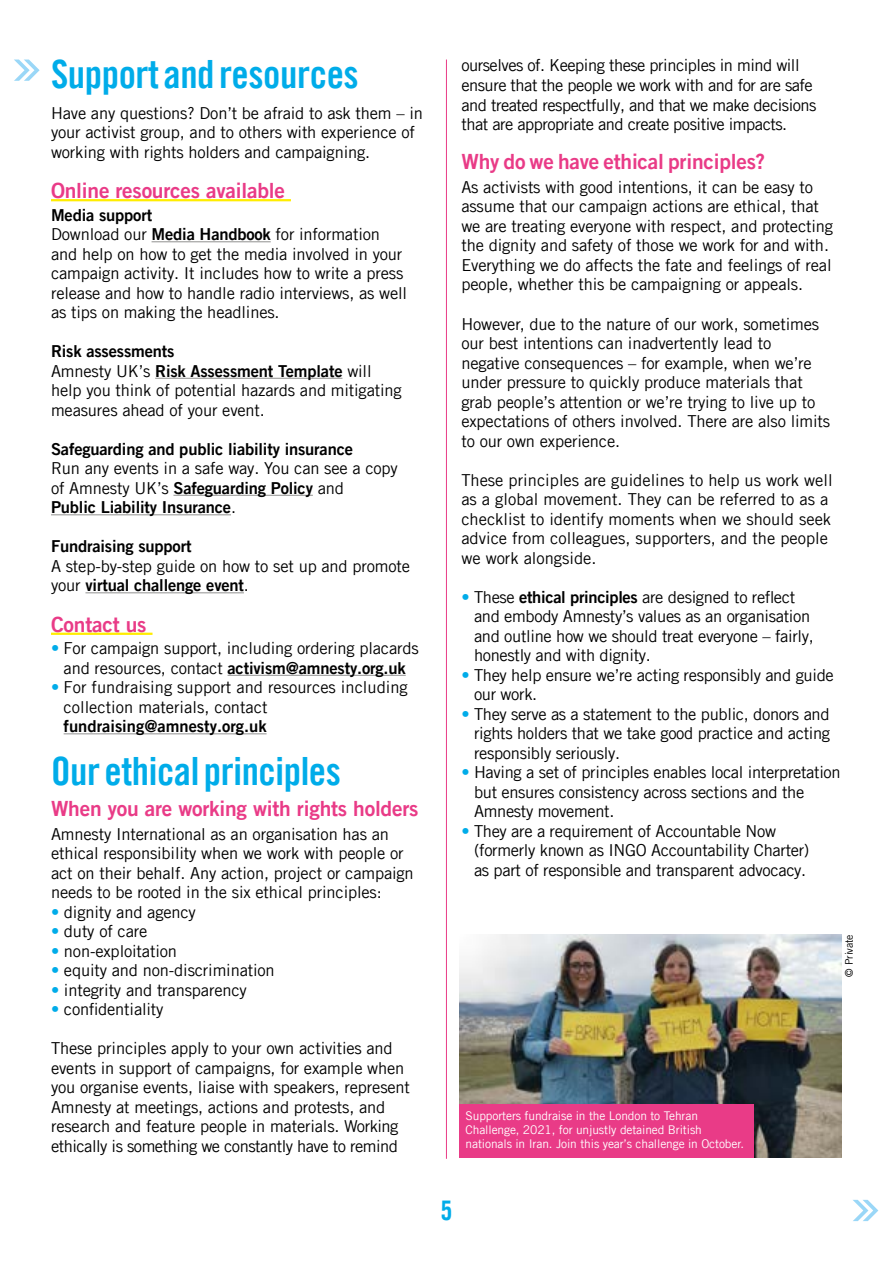
<style>
.page{position:relative;width:893px;height:1263px;background:#fff}
.page>*{position:absolute;margin:0;border:0;box-sizing:border-box;transform-origin:0 0}
.t1{font:39px "Amnesty Trade Gothic Bd Cn 20";letter-spacing:-.01em;color:#00ace9}
.t2{font:27px "Amnesty Trade Gothic Bd Cn 20";color:#00ace9}
.t3{font:21px "Amnesty Trade Gothic Bd 2";letter-spacing:-.01em;color:#e93b87}
.t4{font:16.5px/19.5px "Amnesty Trade Gothic";letter-spacing:-.01em;color:#000}
.t5{font:16.5px/19.5px "Amnesty Trade Gothic Bd 2";letter-spacing:-.01em;color:#000}
.t6{font:16.5px/19.5px "Amnesty Trade Gothic";letter-spacing:-.03em;color:#000}
.t7{font:12px/14.2px "Amnesty Trade Gothic";letter-spacing:-.01em;color:#fff}
.t8{font:10.5px "Amnesty Trade Gothic";letter-spacing:-.01em;color:#000}
.s1{font-family:"Amnesty Trade Gothic Bd 2"}
.s2{font-family:"Amnesty Trade Gothic"}
.s3{color:#00ace9}
</style>
<div class="page">
<svg style="left:14px;top:60px;width:26px;height:21px"></svg>
<svg style="left:853px;top:1200px;width:25px;height:21px"></svg>
<hr style="left:51px;top:199px;width:240px;height:2px;background:#ffed00">
<hr style="left:152px;top:241px;width:119px;height:1px;background:#9d9d9c">
<hr style="left:155px;top:378px;width:187px;height:1px;background:#9d9d9c">
<hr style="left:173px;top:495px;width:140px;height:1px;background:#9d9d9c">
<hr style="left:51px;top:514px;width:180px;height:1px;background:#9d9d9c">
<hr style="left:85px;top:592px;width:159px;height:1px;background:#9d9d9c">
<hr style="left:51px;top:633px;width:102px;height:2px;background:#ffed00">
<hr style="left:228px;top:675px;width:178px;height:1px;background:#9d9d9c">
<hr style="left:64px;top:733px;width:203px;height:1px;background:#9d9d9c">
<hr style="left:446px;top:60px;width:1px;height:1099px;background:#e93b87">
<img style="left:459px;top:934px;width:383px;height:224px">
<div style="left:459px;top:1104px;width:294px;height:54px;background:#e93b87"></div>
<h1 class="t1" style="left:51px;top:50px;width:309px">Support and resources</h1>
<p class="t4" style="left:51px;top:103px;width:373px">Have any questions? Don’t be afraid to ask them – in your activist group, and to others with experience of working with rights holders and campaigning.</p>
<p class="t3" style="left:51px;top:178px;width:235px">Online resources available</p>
<p class="t5" style="left:51px;top:205px;width:103px">Media support</p>
<p class="t4" style="left:51px;top:224px;width:358px">Download our <span class="s1">Media Handbook</span> for information and help on how to get the media involved in your campaign activity. It includes how to write a press release and how to handle radio interviews, as well as tips on making the headlines.</p>
<p class="t5" style="left:51px;top:341px;width:322px">Risk assessments<br><span class="s2">Amnesty UK’s</span> Risk Assessment Template <span class="s2">will</span></p>
<p class="t4" style="left:51px;top:380px;width:352px">help you think of potential hazards and mitigating measures ahead of your event.</p>
<p class="t5" style="left:51px;top:439px;width:304px">Safeguarding and public liability insurance</p>
<p class="t4" style="left:51px;top:458px;width:348px">Run any events in a safe way. You can see a copy</p>
<p class="t5" style="left:51px;top:478px;width:294px"><span class="s2">of Amnesty UK’s</span> Safeguarding Policy <span class="s2">and<br></span>Public Liability Insurance<span class="s2">.</span></p>
<p class="t5" style="left:51px;top:536px;width:142px">Fundraising support</p>
<p class="t4" style="left:51px;top:556px;width:361px">A step-by-step guide on how to set up and promote</p>
<p class="t5" style="left:51px;top:575px;width:199px"><span class="s2">your</span> virtual challenge event<span class="s2">.</span></p>
<p class="t3" style="left:51px;top:611px;width:97px">Contact us</p>
<p class="t4" style="left:51px;top:638px;width:369px"><span class="s3">•</span> For campaign support, including ordering placards</p>
<p class="t5" style="left:64px;top:658px;width:344px"><span class="s2">and resources, contact</span> activism@amnesty.org.uk</p>
<p class="t4" style="left:64px;top:677px;width:346px;text-indent:-13px"><span class="s3">•</span> For fundraising support and resources including collection materials, contact</p>
<p class="t5" style="left:64px;top:716px;width:204px">fundraising@amnesty.org.uk</p>
<h1 class="t1" style="left:51px;top:747px;width:292px">Our ethical principles</h1>
<p class="t3" style="left:51px;top:795px;width:369px">When you are working with rights holders</p>
<p class="t4" style="left:51px;top:824px;width:364px">Amnesty International as an organisation has an ethical responsibility when we work with people or act on their behalf. Any action, project or campaign needs to be rooted in the six ethical principles:</p>
<p class="t4" style="left:51px;top:902px;width:146px"><span class="s3">•</span> dignity and agency</p>
<p class="t4" style="left:51px;top:921px;width:98px"><span class="s3">•</span> duty of care</p>
<p class="t4" style="left:51px;top:941px;width:127px"><span class="s3">•</span> non-exploitation</p>
<p class="t4" style="left:51px;top:960px;width:225px"><span class="s3">•</span> equity and non-discrimination</p>
<p class="t4" style="left:51px;top:980px;width:197px"><span class="s3">•</span> integrity and transparency</p>
<p class="t4" style="left:51px;top:999px;width:114px"><span class="s3">•</span> confidentiality</p>
<p class="t4" style="left:51px;top:1038px;width:361px">These principles apply to your own activities and events in support of campaigns, for example when you organise events, liaise with speakers, represent Amnesty at meetings, actions and protests, and research and feature people in materials. Working ethically is something we constantly have to remind</p>
<p class="t6" style="left:461px;top:56px;width:357px">ourselves of. Keeping these principles in mind will ensure that the people we work with and for are safe and treated respectfully, and that we make decisions that are appropriate and create positive impacts.</p>
<p class="t3" style="left:461px;top:148px;width:305px">Why do we have ethical principles?</p>
<p class="t4" style="left:461px;top:177px;width:373px">As activists with good intentions, it can be easy to assume that our campaign actions are ethical, that we are treating everyone with respect, and protecting the dignity and safety of those we work for and with.<br>Everything we do affects the fate and feelings of real people, whether this be campaigning or appeals.</p>
<p class="t4" style="left:461px;top:314px;width:370px">However, due to the nature of our work, sometimes our best intentions can inadvertently lead to negative consequences – for example, when we’re under pressure to quickly produce materials that grab people’s attention or we’re trying to live up to expectations of others involved. There are also limits to our own experience.</p>
<p class="t4" style="left:461px;top:470px;width:373px">These principles are guidelines to help us work well as a global movement. They can be referred to as a checklist to identify moments when we should seek advice from colleagues, supporters, and the people we work alongside.</p>
<p class="t4" style="left:474px;top:587px;width:341px;text-indent:-13px"><span class="s3">•</span> These <span class="s1">ethical principles</span> are designed to reflect and embody Amnesty’s values as an organisation and outline how we should treat everyone – fairly, honestly and with dignity.</p>
<p class="t4" style="left:474px;top:665px;width:361px;text-indent:-13px"><span class="s3">•</span> They help ensure we’re acting responsibly and guide our work.</p>
<p class="t4" style="left:474px;top:704px;width:358px;text-align:justify;text-indent:-13px"><span class="s3">•</span> They serve as a statement to the public, donors and rights holders that we take good practice and acting responsibly seriously.</p>
<p class="t4" style="left:474px;top:762px;width:368px;text-indent:-13px"><span class="s3">•</span> Having a set of principles enables local interpretation but ensures consistency across sections and the<br>Amnesty movement.</p>
<p class="t4" style="left:474px;top:821px;width:337px;text-indent:-13px"><span class="s3">•</span> They are a requirement of Accountable Now (formerly known as INGO Accountability Charter) as part of responsible and transparent advocacy.</p>
<p class="t8" style="left:843px;top:976px;width:44px;rotate:-90deg">© Private</p>
<p class="t7" style="left:466px;top:1108px;width:280px">Supporters fundraise in the London to Tehran<br>Challenge, 2021, for unjustly detained British nationals in Iran. Join this year’s challenge in October.</p>
<h2 class="t2" style="left:440px;top:1194px;width:13px">5</h2>
</div>
